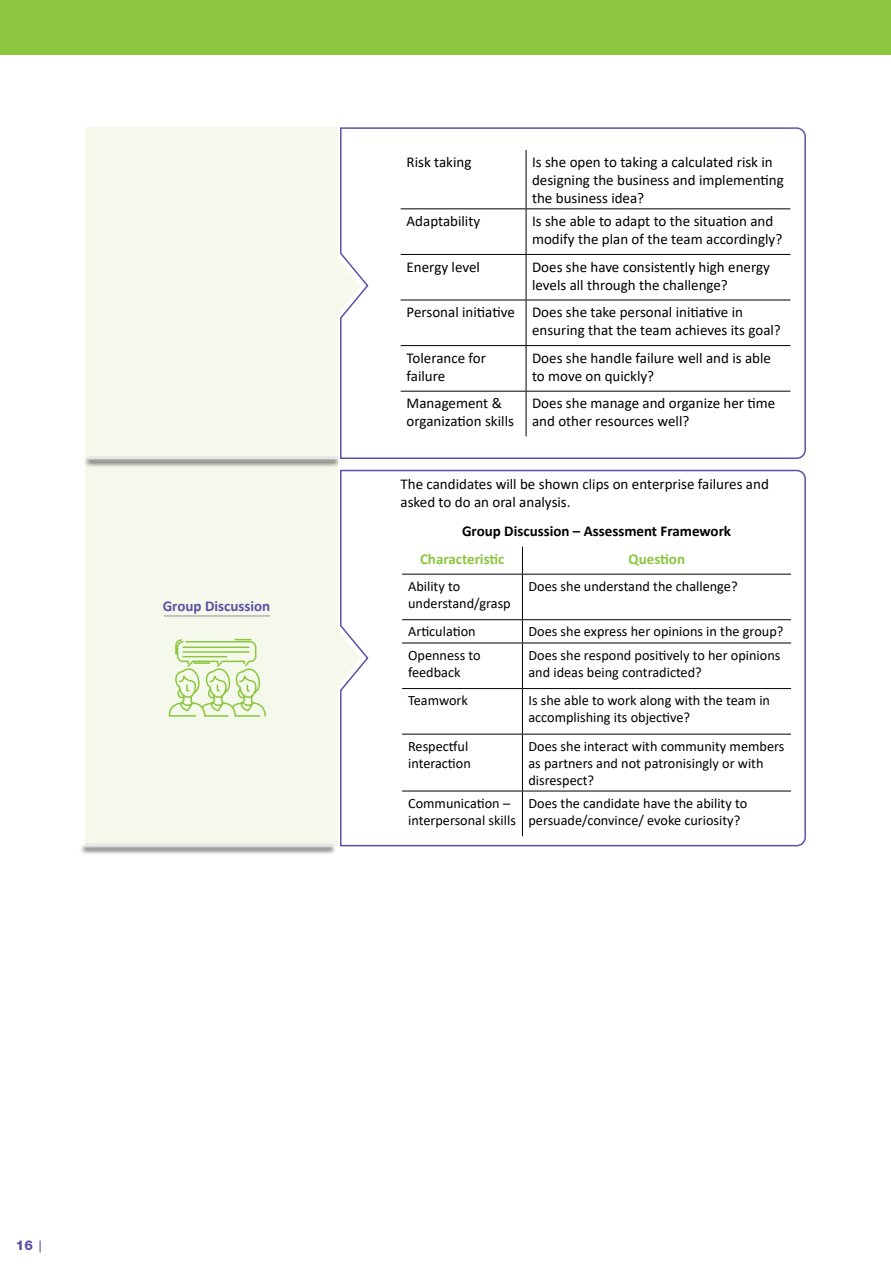
<style>
.page{position:relative;width:891px;height:1269px;background:#fff}
.page>*{position:absolute;margin:0;border:0;box-sizing:border-box;transform-origin:0 0}
.t1{font:15px/18px "Calibri";color:#000}
.t2{font:700 15px "Calibri";color:#000}
.t3{font:700 15px "Calibri";color:#8cc63e}
.t4{font:700 15px "Calibri";color:#5a51a4}
.t5{font:14.25px/17.1px "Calibri";color:#000}
.t6{font:800 13.5px "Helvetica Neue LT Pro";color:#5a51a4}
.s1{font-family:"Calibri";font-weight:400}
</style>
<div class="page">
<div style="left:0;top:0;width:891px;height:55px;background:#8cc63e"></div>
<div style="left:85px;top:128px;width:253px;height:718px;background:#f4f9ec"></div>
<svg style="left:340px;top:127px;width:466px;height:332px"></svg>
<div style="left:83px;top:455px;width:257px;height:13px;background:#000;opacity:.75"></div>
<hr style="left:89px;top:456px;width:249px;height:3px;background:#e6e7e8">
<svg style="left:338px;top:256px;width:22px;height:60px"></svg>
<svg style="left:338px;top:631px;width:1px;height:55px"></svg>
<div style="left:79px;top:843px;width:258px;height:12px;background:#000;opacity:.75"></div>
<hr style="left:85px;top:843px;width:249px;height:3px;background:#e6e7e8">
<svg style="left:339px;top:469px;width:467px;height:378px"></svg>
<hr style="left:164px;top:616px;width:106px;height:1px;background:#939598">
<svg style="left:168px;top:638px;width:98px;height:79px"></svg>
<hr style="left:402px;top:836px;width:120px;height:1px;background:#fff">
<hr style="left:522px;top:836px;width:269px;height:1px;background:#fff">
<svg style="left:522px;top:547px;width:1px;height:27px"></svg>
<hr style="left:402px;top:574px;width:120px;height:1px;background:#000">
<hr style="left:522px;top:574px;width:269px;height:1px;background:#000">
<hr style="left:522px;top:575px;width:1px;height:44px;background:#000">
<hr style="left:402px;top:619px;width:120px;height:1px;background:#000">
<hr style="left:522px;top:619px;width:269px;height:1px;background:#000">
<svg style="left:522px;top:620px;width:1px;height:23px"></svg>
<hr style="left:402px;top:643px;width:120px;height:1px;background:#000">
<hr style="left:522px;top:643px;width:269px;height:1px;background:#000">
<hr style="left:522px;top:643px;width:1px;height:45px;background:#000">
<hr style="left:402px;top:688px;width:120px;height:1px;background:#000">
<hr style="left:522px;top:688px;width:269px;height:1px;background:#000">
<hr style="left:522px;top:689px;width:1px;height:45px;background:#000">
<hr style="left:402px;top:734px;width:120px;height:1px;background:#000">
<hr style="left:522px;top:734px;width:269px;height:1px;background:#000">
<hr style="left:522px;top:735px;width:1px;height:56px;background:#000">
<hr style="left:402px;top:791px;width:120px;height:1px;background:#000">
<hr style="left:522px;top:791px;width:269px;height:1px;background:#000">
<hr style="left:522px;top:791px;width:1px;height:45px;background:#000">
<p class="t4" style="left:163px;top:595px;width:109px">Group Discussion</p>
<p class="t1" style="left:407px;top:153px;width:66px">Risk taking</p>
<p class="t1" style="left:532px;top:153px;width:253px">Is she open to taking a calculated risk in designing the business and implementing the business idea?</p>
<p class="t1" style="left:407px;top:212px;width:75px">Adaptability</p>
<p class="t1" style="left:532px;top:212px;width:252px">Is she able to adapt to the situation and modify the plan of the team accordingly?</p>
<p class="t1" style="left:407px;top:257px;width:75px">Energy level</p>
<p class="t1" style="left:532px;top:257px;width:239px">Does she have consistently high energy levels all through the challenge?</p>
<p class="t1" style="left:532px;top:303px;width:250px;text-indent:-125px">Personal initiative Does she take personal initiative in ensuring that the team achieves its goal?</p>
<p class="t1" style="left:407px;top:349px;width:81px">Tolerance for failure</p>
<p class="t1" style="left:532px;top:349px;width:241px">Does she handle failure well and is able to move on quickly?</p>
<p class="t1" style="left:407px;top:394px;width:109px">Management &amp; organization skills</p>
<p class="t1" style="left:532px;top:394px;width:245px">Does she manage and organize her time and other resources well?</p>
<p class="t1" style="left:401px;top:475px;width:370px">The candidates will be shown clips on enterprise failures and asked to do an oral analysis.</p>
<p class="t2" style="left:462px;top:521px;width:271px">Group Discussion – Assessment Framework</p>
<p class="t3" style="left:420px;top:548px;width:86px">Characteristic</p>
<p class="t3" style="left:628px;top:548px;width:58px">Question</p>
<p class="t5" style="left:408px;top:577px;width:104px">Ability to understand/grasp</p>
<p class="t5" style="left:528px;top:577px;width:211px">Does she understand the challenge?</p>
<p class="t5" style="left:408px;top:623px;width:69px">Articulation</p>
<p class="t5" style="left:528px;top:623px;width:256px">Does she express her opinions in the group?</p>
<p class="t5" style="left:408px;top:646px;width:74px">Openness to feedback</p>
<p class="t5" style="left:528px;top:646px;width:253px">Does she respond positively to her opinions and ideas being contradicted?</p>
<p class="t5" style="left:408px;top:692px;width:61px">Teamwork</p>
<p class="t5" style="left:528px;top:692px;width:243px">Is she able to work along with the team in accomplishing its objective?</p>
<p class="t5" style="left:408px;top:737px;width:64px">Respectful interaction</p>
<p class="t5" style="left:528px;top:737px;width:257px">Does she interact with community members as partners and not patronisingly or with disrespect?</p>
<p class="t5" style="left:408px;top:794px;width:109px">Communication – interpersonal skills</p>
<p class="t5" style="left:528px;top:794px;width:220px">Does the candidate have the ability to persuade/convince/ evoke curiosity?</p>
<p class="t6" style="left:16px;top:1237px;width:29px">16 <span class="s1">|</span></p>
</div>
